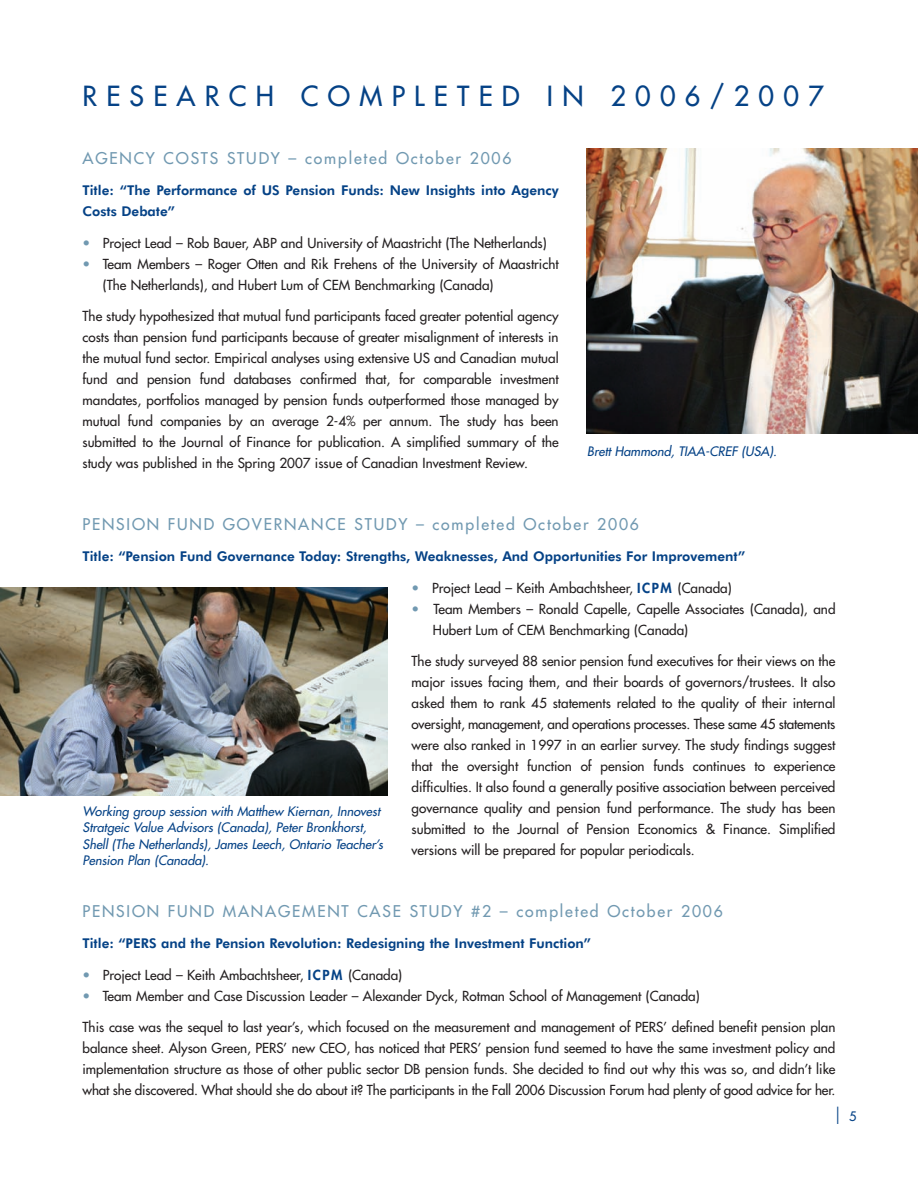
<style>
.page{position:relative;width:918px;height:1188px;background:#fff}
.page>*{position:absolute;margin:0;border:0;box-sizing:border-box;transform-origin:0 0}
.t1{font:27px "Futura";letter-spacing:.34em;color:#054286}
.t2{font:300 21px "Futura";color:#054286}
.t3{font:15.75px "Futura";letter-spacing:.115em;color:#7199b1}
.t4{font:13.5px/21px "Futura";color:#231f20;text-align:justify}
.t5{font:800 13.5px/21px "Futura BT";color:#054286}
.t6{font:italic 12.75px/16.5px "Futura";color:#054286}
.s1{color:#7199b1}
.s2{font-weight:800;color:#054286}
.s3{font-weight:400;font-size:12.75px}
</style>
<div class="page">
<img style="left:586px;top:148px;width:332px;height:285px">
<img style="left:0;top:587px;width:388px;height:208px">
<h1 class="t1" style="left:82px;top:82px;width:743px">RESEARCH COMPLETED IN 2006/2007</h1>
<p class="t3" style="left:82px;top:150px;width:431px">AGENCY COSTS STUDY – completed October 2006</p>
<p class="t5" style="left:82px;top:181px;width:478px">Title: “The Performance of US Pension Funds: New Insights into Agency<br>Costs Debate”</p>
<p class="t4" style="left:82px;top:233px;width:466px"><span class="s1">•</span> Project Lead – Rob Bauer, ABP and University of Maastricht (The Netherlands)</p>
<p class="t4" style="left:103px;top:254px;width:457px;text-indent:-20px"><span class="s1">•</span> Team Members – Roger Otten and Rik Frehens of the University of Maastricht (The Netherlands), and Hubert Lum of CEM Benchmarking (Canada)</p>
<p class="t4" style="left:82px;top:307px;width:478px">The study hypothesized that mutual fund participants faced greater potential agency costs than pension fund participants because of greater misalignment of interests in the mutual fund sector. Empirical analyses using extensive US and Canadian mutual fund and pension fund databases confirmed that, for comparable investment mandates, portfolios managed by pension funds outperformed those managed by mutual fund companies by an average 2-4% per annum. The study has been submitted to the Journal of Finance for publication. A simplified summary of the study was published in the Spring 2007 issue of Canadian Investment Review.</p>
<p class="t6" style="left:587px;top:444px;width:191px">Brett Hammond, TIAA-CREF (USA).</p>
<p class="t3" style="left:82px;top:516px;width:558px">PENSION FUND GOVERNANCE STUDY – completed October 2006</p>
<p class="t5" style="left:82px;top:547px;width:664px">Title: “Pension Fund Governance Today: Strengths, Weaknesses, And Opportunities For Improvement”</p>
<p class="t4" style="left:411px;top:578px;width:322px"><span class="s1">•</span> Project Lead – Keith Ambachtsheer, <span class="s2">ICPM</span> (Canada)</p>
<p class="t4" style="left:433px;top:599px;width:404px;text-indent:-21px"><span class="s1">•</span> Team Members – Ronald Capelle, Capelle Associates (Canada), and<br>Hubert Lum of CEM Benchmarking (Canada)</p>
<p class="t4" style="left:411px;top:652px;width:426px">The study surveyed 88 senior pension fund executives for their views on the major issues facing them, and their boards of governors/trustees. It also asked them to rank 45 statements related to the quality of their internal oversight, management, and operations processes. These same 45 statements were also ranked in 1997 in an earlier survey. The study findings suggest that the oversight function of pension funds continues to experience difficulties. It also found a generally positive association between perceived governance quality and pension fund performance. The study has been submitted to the Journal of Pension Economics &amp; Finance. Simplified versions will be prepared for popular periodicals.</p>
<p class="t6" style="left:82px;top:804px;width:302px">Working group session with Matthew Kiernan, Innovest Stratgeic Value Advisors (Canada), Peter Bronkhorst, Shell (The Netherlands), James Leech, Ontario Teacher’s Pension Plan (Canada).</p>
<p class="t3" style="left:82px;top:903px;width:642px">PENSION FUND MANAGEMENT CASE STUDY #2 – completed October 2006</p>
<p class="t5" style="left:82px;top:934px;width:510px">Title: “PERS and the Pension Revolution: Redesigning the Investment Function”</p>
<p class="t4" style="left:82px;top:965px;width:321px"><span class="s1">•</span> Project Lead – Keith Ambachtsheer, <span class="s2">ICPM</span> (Canada)</p>
<p class="t4" style="left:83px;top:986px;width:619px"><span class="s1">•</span> Team Member and Case Discussion Leader – Alexander Dyck, Rotman School of Management (Canada)</p>
<p class="t4" style="left:83px;top:1018px;width:755px">This case was the sequel to last year’s, which focused on the measurement and management of PERS’ defined benefit pension plan balance sheet. Alyson Green, PERS’ new CEO, has noticed that PERS’ pension fund seemed to have the same investment policy and implementation structure as those of other public sector DB pension funds. She decided to find out why this was so, and didn’t like what she discovered. What should she do about it? The participants in the Fall 2006 Discussion Forum had plenty of good advice for her.</p>
<h2 class="t2" style="left:834px;top:1107px;width:24px">| <span class="s3">5</span></h2>
</div>
